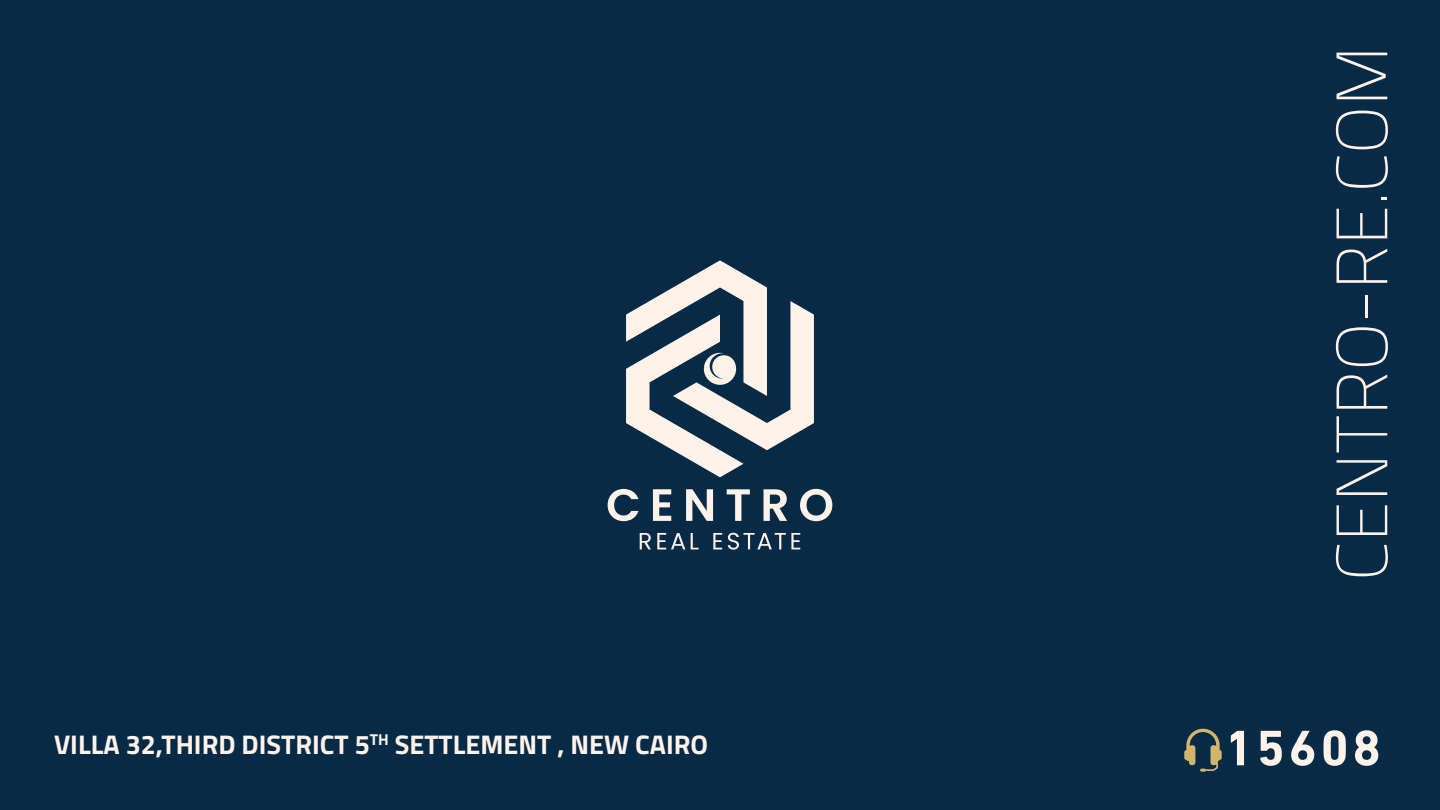
<style>
.page{position:relative;width:1440px;height:810px;background:#072a47}
.page>*{position:absolute;margin:0;border:0;box-sizing:border-box;transform-origin:0 0}
.t1{font:200 72.45px "Cairo";color:#fff2e8}
.t2{font:700 50.7px "DIN Next LTW23";letter-spacing:.075em;color:#fff3e9}
.t3{font:700 27px "Cairo";color:#fff2e8}
</style>
<div class="page">
<svg style="left:626px;top:260px;width:188px;height:217px"></svg>
<svg style="left:608px;top:489px;width:30px;height:32px"></svg>
<svg style="left:653px;top:489px;width:18px;height:32px"></svg>
<svg style="left:686px;top:489px;width:27px;height:32px"></svg>
<svg style="left:727px;top:489px;width:23px;height:32px"></svg>
<svg style="left:764px;top:489px;width:23px;height:32px"></svg>
<svg style="left:800px;top:489px;width:32px;height:32px"></svg>
<svg style="left:640px;top:533px;width:11px;height:16px"></svg>
<svg style="left:657px;top:533px;width:28px;height:16px"></svg>
<svg style="left:691px;top:533px;width:8px;height:16px"></svg>
<svg style="left:713px;top:533px;width:9px;height:16px"></svg>
<svg style="left:728px;top:533px;width:72px;height:17px"></svg>
<svg style="left:1184px;top:729px;width:38px;height:43px"></svg>
<h1 class="t1" style="left:1303px;top:581px;width:537px;rotate:-90deg">CENTRO-RE.COM</h1>
<p class="t3" style="left:54px;top:722px;width:656px">VILLA 32,THIRD DISTRICT 5<sup>TH</sup> SETTLEMENT , NEW CAIRO</p>
<h2 class="t2" style="left:1225px;top:718px;width:158px">15608</h2>
</div>
